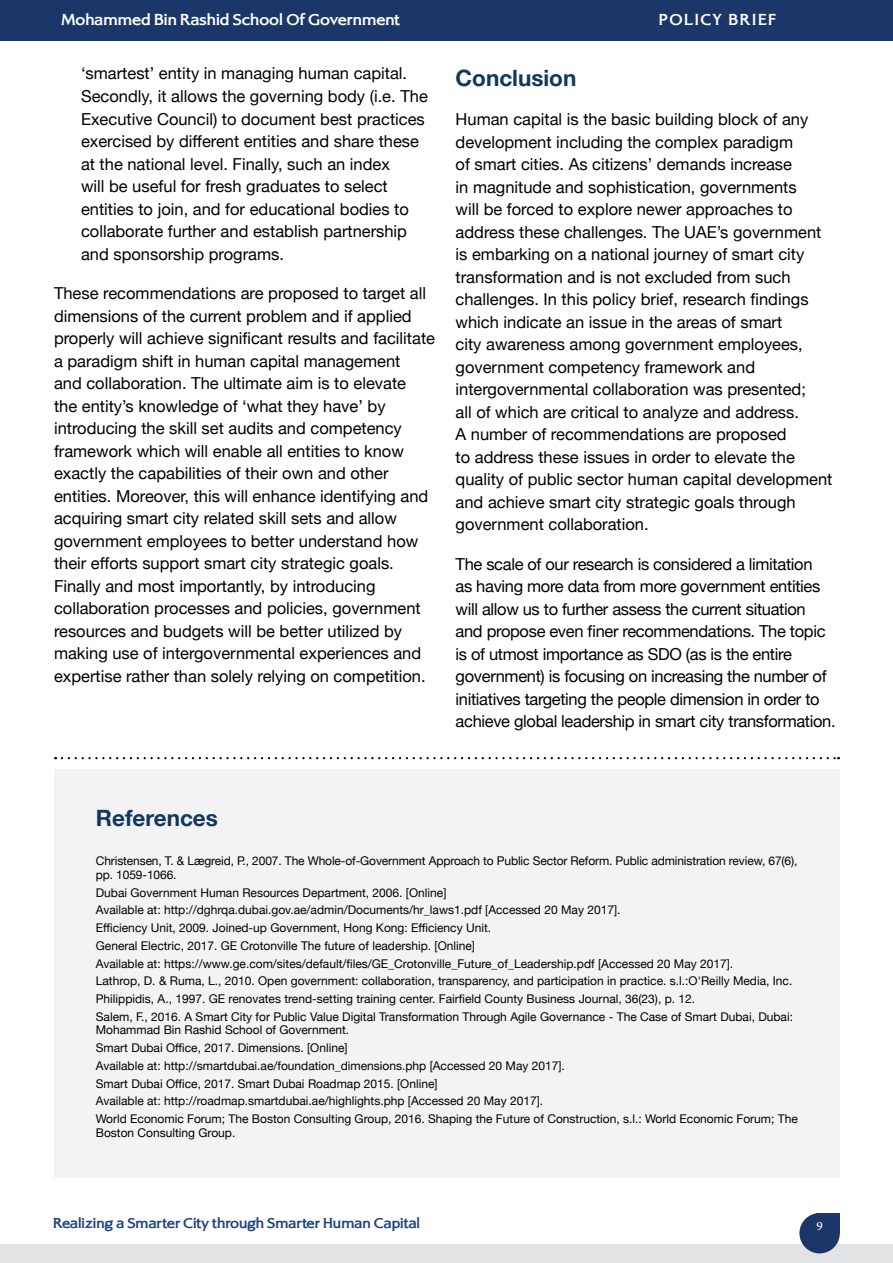
<style>
.page{position:relative;width:893px;height:1263px;background:#fff}
.page>*{position:absolute;margin:0;border:0;box-sizing:border-box;transform-origin:0 0}
.t1{font:700 22.5px "Helvetica Neue";color:#10375d}
.t2{font:18px "Adobe Arabic";color:#fff}
.t3{font:16.5px/22.5px "Helvetica Neue";color:#000}
.t4{font:16.5px/22.5px "Helvetica Neue";letter-spacing:-.02em;color:#000}
.t5{font:700 16.5px "Alexon";color:#fff}
.t6{font:700 16.5px "Alexon";letter-spacing:.1em;color:#fff}
.t7{font:700 15px "Alexon";color:#1f427d}
.t8{font:12px/17.7px "Helvetica Neue";color:#000}
</style>
<div class="page">
<div style="left:816px;top:1213px;width:24px;height:20px;background:#1b3769"></div>
<div style="left:0;top:1244px;width:893px;height:19px;background:#e2e3e4"></div>
<div style="left:799px;top:1213px;width:41px;height:40px;background:#1b3769;border-radius:50%"></div>
<div style="left:0;top:0;width:893px;height:40px;background:#1b3769"></div>
<div style="left:54px;top:770px;width:785px;height:408px;background:#f3f3f4"></div>
<svg style="left:62px;top:757px;width:777px;height:2px"></svg>
<p class="t5" style="left:62px;top:9px;width:340px">Mohammed Bin Rashid School Of Government</p>
<p class="t6" style="left:659px;top:9px;width:119px">POLICY BRIEF</p>
<p class="t3" style="left:81px;top:63px;width:348px">‘smartest’ entity in managing human capital.<br>Secondly, it allows the governing body (i.e. The Executive Council) to document best practices exercised by different entities and share these at the national level. Finally, such an index<br>will be useful for fresh graduates to select entities to join, and for educational bodies to collaborate further and establish partnership and sponsorship programs.</p>
<p class="t3" style="left:54px;top:283px;width:383px">These recommendations are proposed to target all dimensions of the current problem and if applied properly will achieve significant results and facilitate a paradigm shift in human capital management<br>and collaboration. The ultimate aim is to elevate<br>the entity’s knowledge of ‘what they have’ by introducing the skill set audits and competency framework which will enable all entities to know exactly the capabilities of their own and other entities. Moreover, this will enhance identifying and acquiring smart city related skill sets and allow government employees to better understand how their efforts support smart city strategic goals.<br>Finally and most importantly, by introducing collaboration processes and policies, government resources and budgets will be better utilized by making use of intergovernmental experiences and expertise rather than solely relying on competition.</p>
<h1 class="t1" style="left:456px;top:60px;width:122px">Conclusion</h1>
<p class="t3" style="left:456px;top:109px;width:378px">Human capital is the basic building block of any development including the complex paradigm<br>of smart cities. As citizens’ demands increase<br>in magnitude and sophistication, governments<br>will be forced to explore newer approaches to address these challenges. The UAE’s government is embarking on a national journey of smart city transformation and is not excluded from such challenges. In this policy brief, research findings which indicate an issue in the areas of smart<br>city awareness among government employees, government competency framework and intergovernmental collaboration was presented;<br>all of which are critical to analyze and address.<br>A number of recommendations are proposed<br>to address these issues in order to elevate the quality of public sector human capital development and achieve smart city strategic goals through government collaboration.</p>
<p class="t4" style="left:456px;top:554px;width:382px">The scale of our research is considered a limitation<br>as having more data from more government entities will allow us to further assess the current situation and propose even finer recommendations. The topic is of utmost importance as SDO (as is the entire government) is focusing on increasing the number of initiatives targeting the people dimension in order to achieve global leadership in smart city transformation.</p>
<h1 class="t1" style="left:96px;top:801px;width:124px">References</h1>
<p class="t8" style="left:96px;top:855px;width:703px;line-height:13.5px">Christensen, T. &amp; Lægreid, P., 2007. The Whole-of-Government Approach to Public Sector Reform. Public administration review, 67(6), pp. 1059-1066.</p>
<p class="t8" style="left:96px;top:884px;width:699px">Dubai Government Human Resources Department, 2006. [Online]<br>Available at: http://dghrqa.dubai.gov.ae/admin/Documents/hr_laws1.pdf [Accessed 20 May 2017].<br>Efficiency Unit, 2009. Joined-up Government, Hong Kong: Efficiency Unit.<br>General Electric, 2017. GE Crotonville The future of leadership. [Online]<br>Available at: https://www.ge.com/sites/default/files/GE_Crotonville_Future_of_Leadership.pdf [Accessed 20 May 2017].<br>Lathrop, D. &amp; Ruma, L., 2010. Open government: collaboration, transparency, and participation in practice. s.l.:O'Reilly Media, Inc.<br>Philippidis, A., 1997. GE renovates trend-setting training center. Fairfield County Business Journal, 36(23), p. 12.<br>Salem, F., 2016. A Smart City for Public Value Digital Transformation Through Agile Governance - The Case of Smart Dubai, Dubai:</p>
<p class="t8" style="left:96px;top:1022px;width:703px">Mohammad Bin Rashid School of Government.<br>Smart Dubai Office, 2017. Dimensions. [Online]<br>Available at: http://smartdubai.ae/foundation_dimensions.php [Accessed 20 May 2017].<br>Smart Dubai Office, 2017. Smart Dubai Roadmap 2015. [Online]<br>Available at: http://roadmap.smartdubai.ae/highlights.php [Accessed 20 May 2017].<br>World Economic Forum; The Boston Consulting Group, 2016. Shaping the Future of Construction, s.l.: World Economic Forum; The</p>
<p class="t8" style="left:96px;top:1124px;width:141px">Boston Consulting Group.</p>
<p class="t7" style="left:53px;top:1213px;width:368px">Realizing a Smarter City through Smarter Human Capital</p>
<p class="t2" style="left:816px;top:1213px;width:8px">9</p>
</div>
